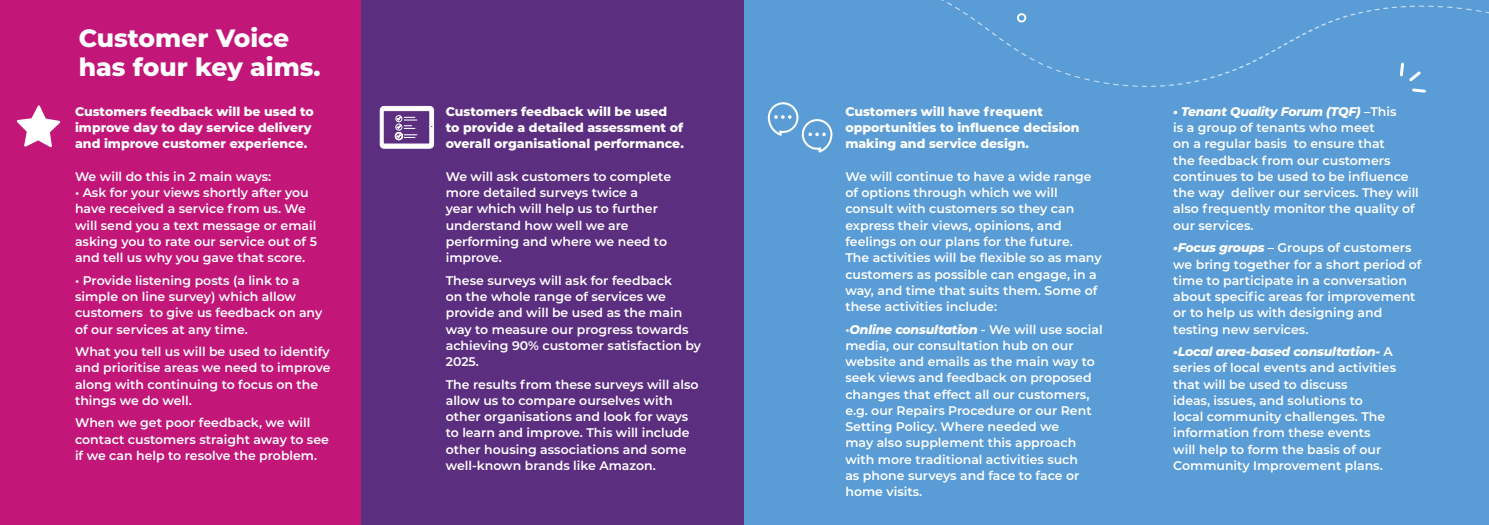
<style>
.page{position:relative;width:1489px;height:525px;background:#fff}
.page>*{position:absolute;margin:0;border:0;box-sizing:border-box;transform-origin:0 0}
.H-1{font:800 25px/28.8px "Montserrat";color:#fff}
.Body_Light{font:600 12.5px/16.2px "Montserrat";color:#fff}
.Body_Light-2{font:800 12.5px/16.2px "Montserrat";color:#fff}
.s1{font-weight:800;font-style:italic}
</style>
<div class="page">
<div style="left:0;top:0;width:361px;height:524px;background:#c21778"></div>
<div style="left:744px;top:0;width:744px;height:524px;background:#599cd6"></div>
<div style="left:361px;top:0;width:383px;height:524px;background:#5c2e80"></div>
<svg style="left:767px;top:102px;width:65px;height:50px;background:#6fa9db"></svg>
<svg style="left:16px;top:105px;width:45px;height:42px"></svg>
<svg style="left:380px;top:106px;width:54px;height:42px"></svg>
<svg style="left:1411px;top:88px;width:14px;height:5px"></svg>
<div style="left:786px;top:0;width:702px;height:87px;background:#599cd6"></div>
<p class="H-1" style="left:79px;top:22px;width:243px">Customer Voice has four key aims.</p>
<p class="Body_Light-2" style="left:75px;top:102px;width:240px">Customers feedback will be used to improve day to day service delivery and improve customer experience.</p>
<p class="Body_Light" style="left:75px;top:168px;width:198px">We will do this in 2 main ways:</p>
<p class="Body_Light" style="left:75px;top:184px;width:243px">• Ask for your views shortly after you have received a service from us. We will send you a text message or email asking you to rate our service out of 5 and tell us why you gave that score.</p>
<p class="Body_Light" style="left:75px;top:271px;width:249px">• Provide listening posts (a link to a simple on line survey) which allow customers to give us feedback on any of our services at any time.</p>
<p class="Body_Light" style="left:75px;top:343px;width:257px">What you tell us will be used to identify and prioritise areas we need to improve along with continuing to focus on the things we do well.</p>
<p class="Body_Light" style="left:75px;top:414px;width:255px">When we get poor feedback, we will contact customers straight away to see if we can help to resolve the problem.</p>
<p class="Body_Light-2" style="left:446px;top:102px;width:239px">Customers feedback will be used to provide a detailed assessment of overall organisational performance.</p>
<p class="Body_Light" style="left:446px;top:168px;width:227px">We will ask customers to complete more detailed surveys twice a<br>year which will help us to further understand how well we are performing and where we need to improve.</p>
<p class="Body_Light" style="left:446px;top:271px;width:257px">These surveys will ask for feedback<br>on the whole range of services we provide and will be used as the main way to measure our progress towards achieving 90% customer satisfaction by<br>2025.</p>
<p class="Body_Light" style="left:446px;top:375px;width:254px">The results from these surveys will also allow us to compare ourselves with other organisations and look for ways to learn and improve. This will include other housing associations and some well-known brands like Amazon.</p>
<p class="Body_Light-2" style="left:845px;top:102px;width:236px">Customers will have frequent opportunities to influence decision making and service design.</p>
<p class="Body_Light" style="left:845px;top:168px;width:248px">We will continue to have a wide range of options through which we will consult with customers so they can express their views, opinions, and feelings on our plans for the future.</p>
<p class="Body_Light" style="left:845px;top:249px;width:258px">The activities will be flexible so as many customers as possible can engage, in a way, and time that suits them. Some of these activities include:</p>
<p class="Body_Light" style="left:845px;top:320px;width:259px">•<span class="s1">Online consultation</span> - We will use social media, our consultation hub on our website and emails as the main way to seek views and feedback on proposed changes that effect all our customers, e.g. our Repairs Procedure or our Rent Setting Policy. Where needed we<br>may also supplement this approach with more traditional activities such<br>as phone surveys and face to face or home visits.</p>
<p class="Body_Light" style="left:1173px;top:103px;width:247px"><span class="s1">• Tenant Quality Forum (TQF)</span> –This<br>is a group of tenants who meet<br>on a regular basis to ensure that<br>the feedback from our customers continues to be used to be influence the way deliver our services. They will also frequently monitor the quality of our services.</p>
<p class="Body_Light" style="left:1173px;top:239px;width:250px"><span class="s1">•Focus groups</span> – Groups of customers we bring together for a short period of time to participate in a conversation about specific areas for improvement or to help us with designing and testing new services.</p>
<p class="Body_Light" style="left:1173px;top:343px;width:224px"><span class="s1">•Local area-based consultation-</span> A series of local events and activities that will be used to discuss<br>ideas, issues, and solutions to<br>local community challenges. The information from these events<br>will help to form the basis of our<br>Community Improvement plans.</p>
</div>
